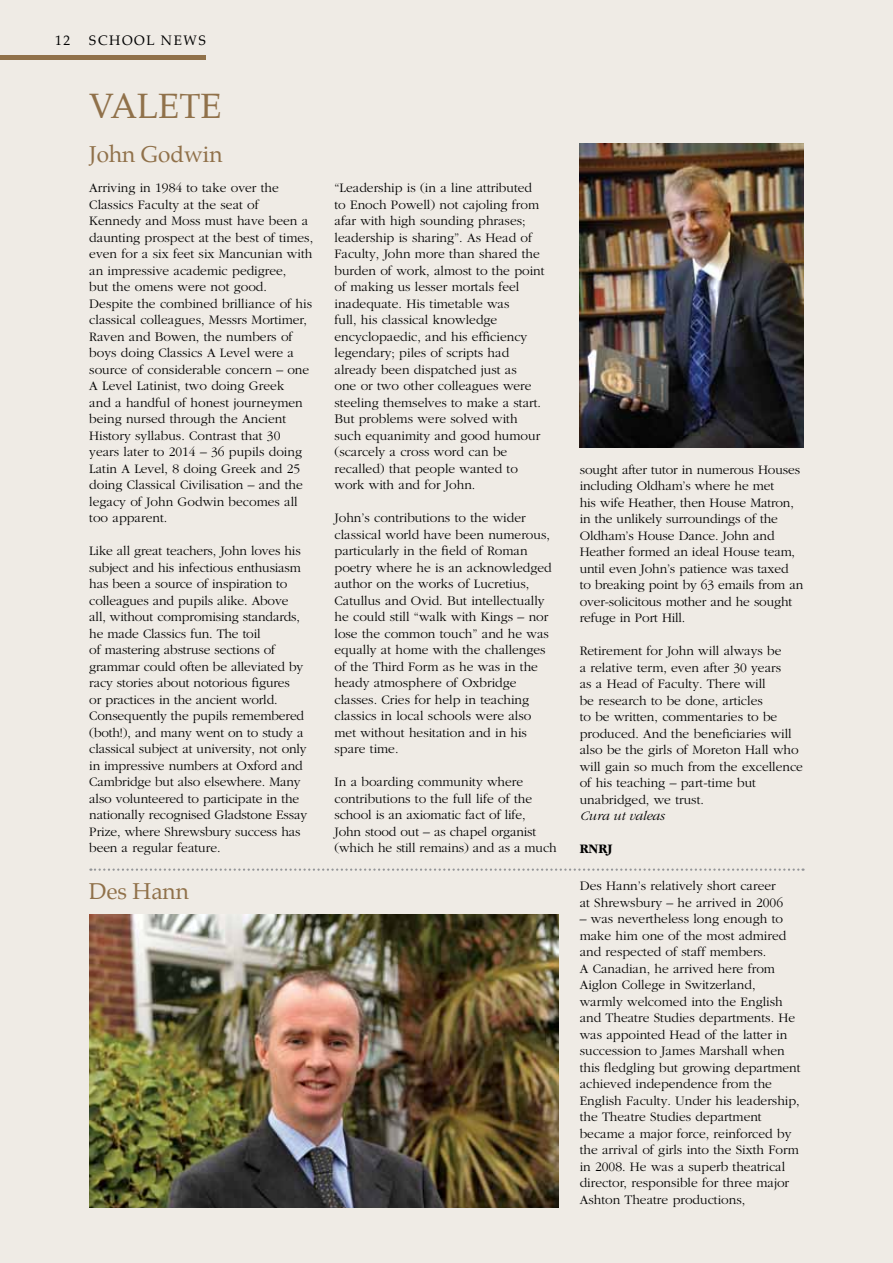
<style>
.page{position:relative;width:893px;height:1263px;background:#efebe5}
.page>*{position:absolute;margin:0;border:0;box-sizing:border-box;transform-origin:0 0}
.t1{font:34.5px "Palatino";color:#90714a}
.t2{font:22.5px "Palatino";color:#90714a}
.t3{font:300 13.5px/16.5px "Garamond";color:#000}
.t4{font:13.5px "Palatino";letter-spacing:.12em;color:#000}
.t5{font:italic 300 13.5px "Garamond";color:#000}
.t6{font:700 13.5px "Garamond";color:#000}
</style>
<div class="page">
<div style="left:0;top:55px;width:205px;height:5px;background:#90714a"></div>
<img style="left:580px;top:144px;width:224px;height:303px">
<img style="left:89px;top:914px;width:469px;height:294px">
<svg style="left:90px;top:868px;width:713px;height:3px"></svg>
<p class="t4" style="left:55px;top:29px;width:17px">12</p>
<p class="t4" style="left:89px;top:29px;width:118px">SCHOOL NEWS</p>
<h1 class="t1" style="left:89px;top:77px;width:134px">VALETE</h1>
<h2 class="t2" style="left:89px;top:136px;width:135px">John Godwin</h2>
<p class="t3" style="left:89px;top:180px;width:225px">Arriving in 1984 to take over the Classics Faculty at the seat of Kennedy and Moss must have been a daunting prospect at the best of times, even for a six feet six Mancunian with an impressive academic pedigree,<br>but the omens were not good.<br>Despite the combined brilliance of his classical colleagues, Messrs Mortimer, Raven and Bowen, the numbers of boys doing Classics A Level were a source of considerable concern – one A Level Latinist, two doing Greek<br>and a handful of honest journeymen being nursed through the Ancient History syllabus. Contrast that 30 years later to 2014 – 36 pupils doing Latin A Level, 8 doing Greek and 25 doing Classical Civilisation – and the legacy of John Godwin becomes all too apparent.</p>
<p class="t3" style="left:89px;top:543px;width:219px">Like all great teachers, John loves his subject and his infectious enthusiasm has been a source of inspiration to colleagues and pupils alike. Above all, without compromising standards, he made Classics fun. The toil<br>of mastering abstruse sections of grammar could often be alleviated by racy stories about notorious figures<br>or practices in the ancient world.<br>Consequently the pupils remembered (both!), and many went on to study a classical subject at university, not only in impressive numbers at Oxford and Cambridge but also elsewhere. Many also volunteered to participate in the nationally recognised Gladstone Essay Prize, where Shrewsbury success has been a regular feature.</p>
<p class="t3" style="left:334px;top:180px;width:212px">“Leadership is (in a line attributed to Enoch Powell) not cajoling from afar with high sounding phrases; leadership is sharing”. As Head of<br>Faculty, John more than shared the burden of work, almost to the point of making us lesser mortals feel inadequate. His timetable was<br>full, his classical knowledge encyclopaedic, and his efficiency legendary; piles of scripts had already been dispatched just as<br>one or two other colleagues were steeling themselves to make a start.<br>But problems were solved with such equanimity and good humour (scarcely a cross word can be recalled) that people wanted to work with and for John.</p>
<p class="t3" style="left:334px;top:510px;width:219px">John’s contributions to the wider classical world have been numerous, particularly in the field of Roman poetry where he is an acknowledged author on the works of Lucretius,<br>Catullus and Ovid. But intellectually he could still “walk with Kings – nor lose the common touch” and he was equally at home with the challenges of the Third Form as he was in the heady atmosphere of Oxbridge classes. Cries for help in teaching classics in local schools were also met without hesitation and in his spare time.</p>
<p class="t3" style="left:334px;top:774px;width:224px">In a boarding community where contributions to the full life of the school is an axiomatic fact of life,<br>John stood out – as chapel organist (which he still remains) and as a much</p>
<p class="t3" style="left:580px;top:461px;width:225px">sought after tutor in numerous Houses including Oldham’s where he met<br>his wife Heather, then House Matron, in the unlikely surroundings of the Oldham’s House Dance. John and Heather formed an ideal House team, until even John’s patience was taxed<br>to breaking point by 63 emails from an over-solicitous mother and he sought refuge in Port Hill.</p>
<p class="t3" style="left:580px;top:643px;width:225px">Retirement for John will always be<br>a relative term, even after 30 years<br>as a Head of Faculty. There will<br>be research to be done, articles<br>to be written, commentaries to be produced. And the beneficiaries will also be the girls of Moreton Hall who will gain so much from the excellence of his teaching – part-time but unabridged, we trust.</p>
<p class="t5" style="left:580px;top:809px;width:86px">Cura ut valeas</p>
<p class="t6" style="left:580px;top:842px;width:34px">RNRJ</p>
<h2 class="t2" style="left:89px;top:872px;width:101px">Des Hann</h2>
<p class="t3" style="left:580px;top:878px;width:205px">Des Hann’s relatively short career at Shrewsbury – he arrived in 2006</p>
<p class="t3" style="left:580px;top:911px;width:222px">– was nevertheless long enough to make him one of the most admired and respected of staff members.<br>A Canadian, he arrived here from Aiglon College in Switzerland, warmly welcomed into the English and Theatre Studies departments. He was appointed Head of the latter in succession to James Marshall when this fledgling but growing department achieved independence from the English Faculty. Under his leadership, the Theatre Studies department became a major force, reinforced by the arrival of girls into the Sixth Form in 2008. He was a superb theatrical director, responsible for three major Ashton Theatre productions,</p>
</div>
